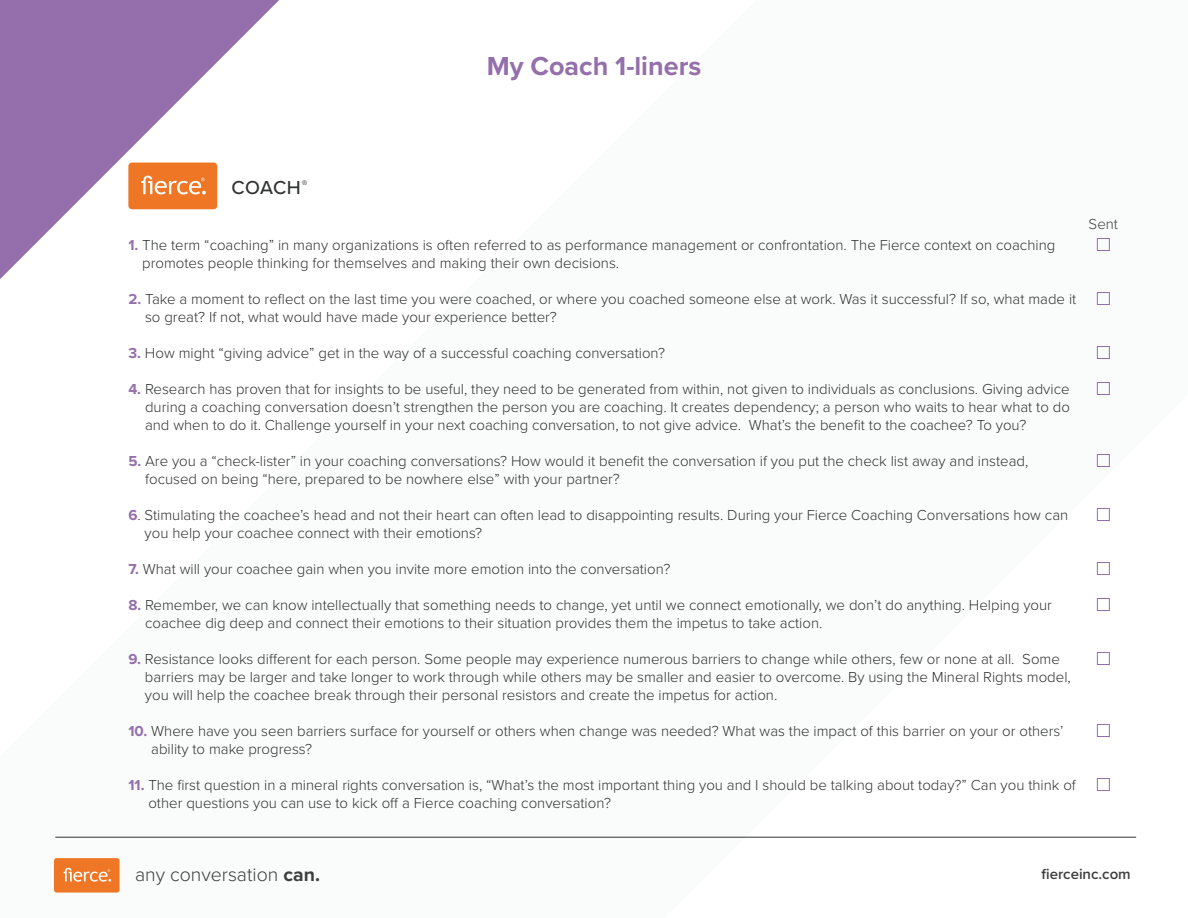
<style>
.page{position:relative;width:1188px;height:918px;background:#fff}
.page>*{position:absolute;margin:0;border:0;box-sizing:border-box;transform-origin:0 0}
.t1{font:700 27px "Proxima Nova";color:#946fab}
.t2{font:300 19.5px "Proxima Nova";color:#3e3e3f}
.t3{font:500 19.5px "Proxima Nova";letter-spacing:.01em;color:#313232}
.t4{font:300 15px/18px "Proxima Nova";color:#313232}
.t5{font:600 15px "Proxima Nova";color:#3e3e3f}
.t6{font:300 15px "Proxima Nova";color:#3e3e3f}
.s1{font-weight:700;color:#946fab}
.s2{font-weight:700}
</style>
<div class="page">
<div style="left:54px;top:858px;width:66px;height:35px;background:#ee7625;border-radius:3px"></div>
<svg style="left:64px;top:868px;width:47px;height:14px"></svg>
<hr style="left:55px;top:837px;width:1081px;height:1px;background:#313232">
<svg style="left:0;top:0;width:279px;height:279px;fill:#946fab"></svg>
<div style="left:128px;top:163px;width:89px;height:46px;background:#ef7625;border-radius:4px"></div>
<svg style="left:141px;top:176px;width:65px;height:18px"></svg>
<div style="left:1097px;top:238px;width:13px;height:13px;border:1px solid #946fab"></div>
<div style="left:1097px;top:292px;width:13px;height:13px;border:1px solid #946fab"></div>
<div style="left:1097px;top:346px;width:13px;height:13px;border:1px solid #946fab"></div>
<div style="left:1097px;top:382px;width:13px;height:13px;border:1px solid #946fab"></div>
<div style="left:1097px;top:454px;width:13px;height:13px;border:1px solid #946fab"></div>
<div style="left:1097px;top:508px;width:13px;height:13px;border:1px solid #946fab"></div>
<div style="left:1097px;top:562px;width:13px;height:13px;border:1px solid #946fab"></div>
<div style="left:1097px;top:598px;width:13px;height:13px;border:1px solid #946fab"></div>
<div style="left:1097px;top:652px;width:13px;height:13px;border:1px solid #946fab"></div>
<div style="left:1097px;top:724px;width:13px;height:13px;border:1px solid #946fab"></div>
<div style="left:1097px;top:778px;width:13px;height:13px;border:1px solid #946fab"></div>
<h1 class="t1" style="left:487px;top:46px;width:216px">My Coach 1-liners</h1>
<h2 class="t3" style="left:232px;top:173px;width:77px">COACH<sup>®</sup></h2>
<p class="t4" style="left:142px;top:235px;width:915px;text-indent:-14px"><span class="s1">1.</span> The term “coaching” in many organizations is often referred to as performance management or confrontation. The Fierce context on coaching promotes people thinking for themselves and making their own decisions.</p>
<p class="t4" style="left:145px;top:289px;width:933px;text-indent:-17px"><span class="s1">2.</span> Take a moment to reflect on the last time you were coached, or where you coached someone else at work. Was it successful? If so, what made it so great? If not, what would have made your experience better?</p>
<p class="t4" style="left:128px;top:343px;width:538px"><span class="s1">3.</span> How might “giving advice” get in the way of a successful coaching conversation?</p>
<p class="t4" style="left:145px;top:379px;width:926px;text-align:justify;text-indent:-17px"><span class="s1">4.</span> Research has proven that for insights to be useful, they need to be generated from within, not given to individuals as conclusions. Giving advice during a coaching conversation doesn’t strengthen the person you are coaching. It creates dependency; a person who waits to hear what to do and when to do it. Challenge yourself in your next coaching conversation, to not give advice. What’s the benefit to the coachee? To you?</p>
<p class="t4" style="left:145px;top:451px;width:885px;text-indent:-17px"><span class="s1">5.</span> Are you a “check-lister” in your coaching conversations? How would it benefit the conversation if you put the check list away and instead, focused on being “here, prepared to be nowhere else” with your partner?</p>
<p class="t4" style="left:145px;top:505px;width:925px;text-indent:-16px"><span class="s1">6</span>. Stimulating the coachee’s head and not their heart can often lead to disappointing results. During your Fierce Coaching Conversations how can you help your coachee connect with their emotions?</p>
<p class="t4" style="left:128px;top:559px;width:543px"><span class="s1">7.</span> What will your coachee gain when you invite more emotion into the conversation?</p>
<p class="t4" style="left:145px;top:595px;width:908px;text-indent:-17px"><span class="s1">8.</span> Remember, we can know intellectually that something needs to change, yet until we connect emotionally, we don’t do anything. Helping your coachee dig deep and connect their emotions to their situation provides them the impetus to take action.</p>
<p class="t4" style="left:145px;top:649px;width:927px;text-indent:-17px"><span class="s1">9.</span> Resistance looks different for each person. Some people may experience numerous barriers to change while others, few or none at all. Some barriers may be larger and take longer to work through while others may be smaller and easier to overcome. By using the Mineral Rights model, you will help the coachee break through their personal resistors and create the impetus for action.</p>
<p class="t4" style="left:151px;top:721px;width:914px;text-indent:-23px"><span class="s1">10.</span> Where have you seen barriers surface for yourself or others when change was needed? What was the impact of this barrier on your or others’ ability to make progress?</p>
<p class="t4" style="left:148px;top:775px;width:929px;text-indent:-20px"><span class="s1">11.</span> The first question in a mineral rights conversation is, “What’s the most important thing you and I should be talking about today?” Can you think of other questions you can use to kick off a Fierce coaching conversation?</p>
<p class="t6" style="left:1089px;top:213px;width:31px">Sent</p>
<h2 class="t2" style="left:135px;top:860px;width:186px">any conversation <span class="s2">can.</span></h2>
<p class="t5" style="left:1041px;top:863px;width:91px">fierceinc.com</p>
</div>
